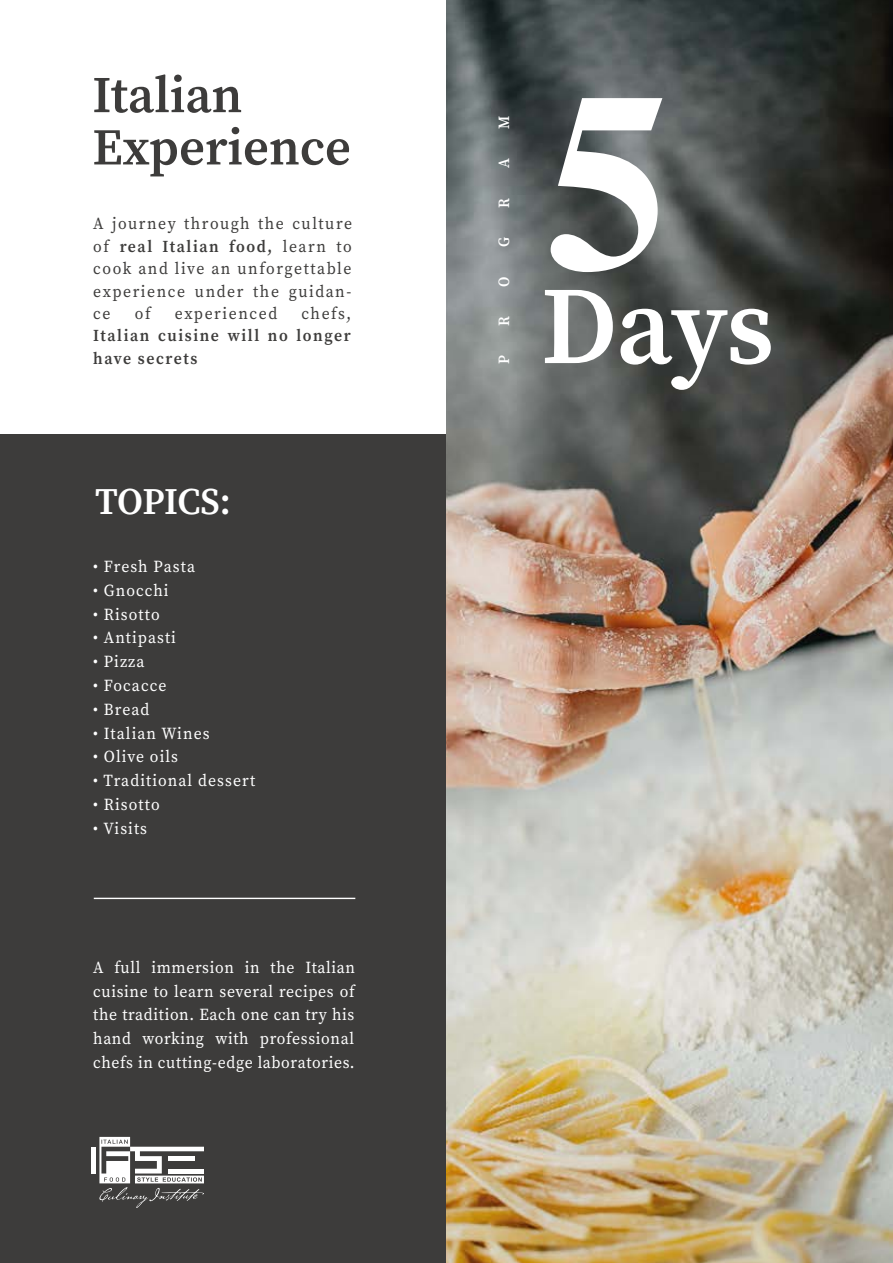
<style>
.page{position:relative;width:893px;height:1263px;background:#fff}
.page>*{position:absolute;margin:0;border:0;box-sizing:border-box;transform-origin:0 0}
.t1{font:700 254.25px "STIX General";color:#fff}
.t2{font:600 110.25px "Source Serif Pro";color:#fff}
.t3{font:600 51.6px/52.3px "Source Serif Pro";color:#3d3c3b}
.t4{font:600 37.5px "Source Serif Pro";letter-spacing:-.015em;color:#fff}
.t5{font:16.8px/23.9px "Source Serif Pro";letter-spacing:.07em;color:#fff;text-align:justify;scale:.94 1}
.t6{font:16.8px/22.4px "Source Serif Pro";letter-spacing:.1em;color:#3d3c3b;text-align:justify;scale:.94 1}
.t7{font:600 16.8px/22.4px "Source Serif Pro";letter-spacing:.1em;color:#3d3c3b;scale:.94 1}
.t8{font:600 15.6px "Source Serif Pro";color:#fff;scale:.94 1}
.s1{font-weight:600}
</style>
<div class="page">
<div style="left:0;top:434px;width:505px;height:829px;background:#3d3c3b"></div>
<hr style="left:94px;top:898px;width:261px;height:1px;background:#fff">
<img style="left:446px;top:0;width:447px;height:1263px">
<div style="left:91px;top:1147px;width:5px;height:26px;background:#fff"></div>
<svg style="left:99px;top:1137px;width:105px;height:71px"></svg>
<h3 class="t3" style="left:92px;top:68px;width:260px">Italian<br>Experience</h3>
<p class="t6" style="left:93px;top:213px;width:277px">A journey through the culture of <span class="s1">real Italian food,</span> learn to cook and live an unforgettable experience under the guidan&shy;ce</p>
<p class="t6" style="left:135px;top:302px;width:18px">of</p>
<p class="t6" style="left:175px;top:302px;width:111px">experienced</p>
<p class="t6" style="left:302px;top:302px;width:54px">chefs,</p>
<p class="t7" style="left:93px;top:324px;width:275px">Italian cuisine will no longer have secrets</p>
<h3 class="t4" style="left:95px;top:476px;width:137px">TOPICS:</h3>
<p class="t5" style="left:93px;top:555px;width:110px">• Fresh Pasta</p>
<p class="t5" style="left:93px;top:578px;width:82px">• Gnocchi</p>
<p class="t5" style="left:93px;top:602px;width:72px">• Risotto</p>
<p class="t5" style="left:93px;top:626px;width:89px">• Antipasti</p>
<p class="t5" style="left:93px;top:650px;width:56px">• Pizza</p>
<p class="t5" style="left:93px;top:673px;width:80px">• Focacce</p>
<p class="t5" style="left:93px;top:697px;width:61px">• Bread</p>
<p class="t5" style="left:93px;top:721px;width:125px">• Italian Wines</p>
<p class="t5" style="left:93px;top:745px;width:92px">• Olive oils</p>
<p class="t5" style="left:93px;top:769px;width:174px">• Traditional dessert</p>
<p class="t5" style="left:93px;top:792px;width:72px">• Risotto</p>
<p class="t5" style="left:93px;top:816px;width:59px">• Visits</p>
<p class="t5" style="left:93px;top:955px;width:280px">A full immersion in the Italian cuisine to learn several recipes of the tradition. Each one can try his hand working with professional chefs in cutting-edge laboratories.</p>
<p class="t8" style="left:493px;top:129px;width:16px;rotate:-90deg">M</p>
<p class="t8" style="left:493px;top:168px;width:12px;rotate:-90deg">A</p>
<p class="t8" style="left:493px;top:208px;width:12px;rotate:-90deg">R</p>
<p class="t8" style="left:493px;top:247px;width:12px;rotate:-90deg">G</p>
<p class="t8" style="left:493px;top:287px;width:13px;rotate:-90deg">O</p>
<p class="t8" style="left:493px;top:326px;width:12px;rotate:-90deg">R</p>
<p class="t8" style="left:493px;top:364px;width:11px;rotate:-90deg">P</p>
<h1 class="t1" style="left:545px;top:2px;width:126px">5</h1>
<h2 class="t2" style="left:541px;top:251px;width:235px">Days</h2>
</div>
